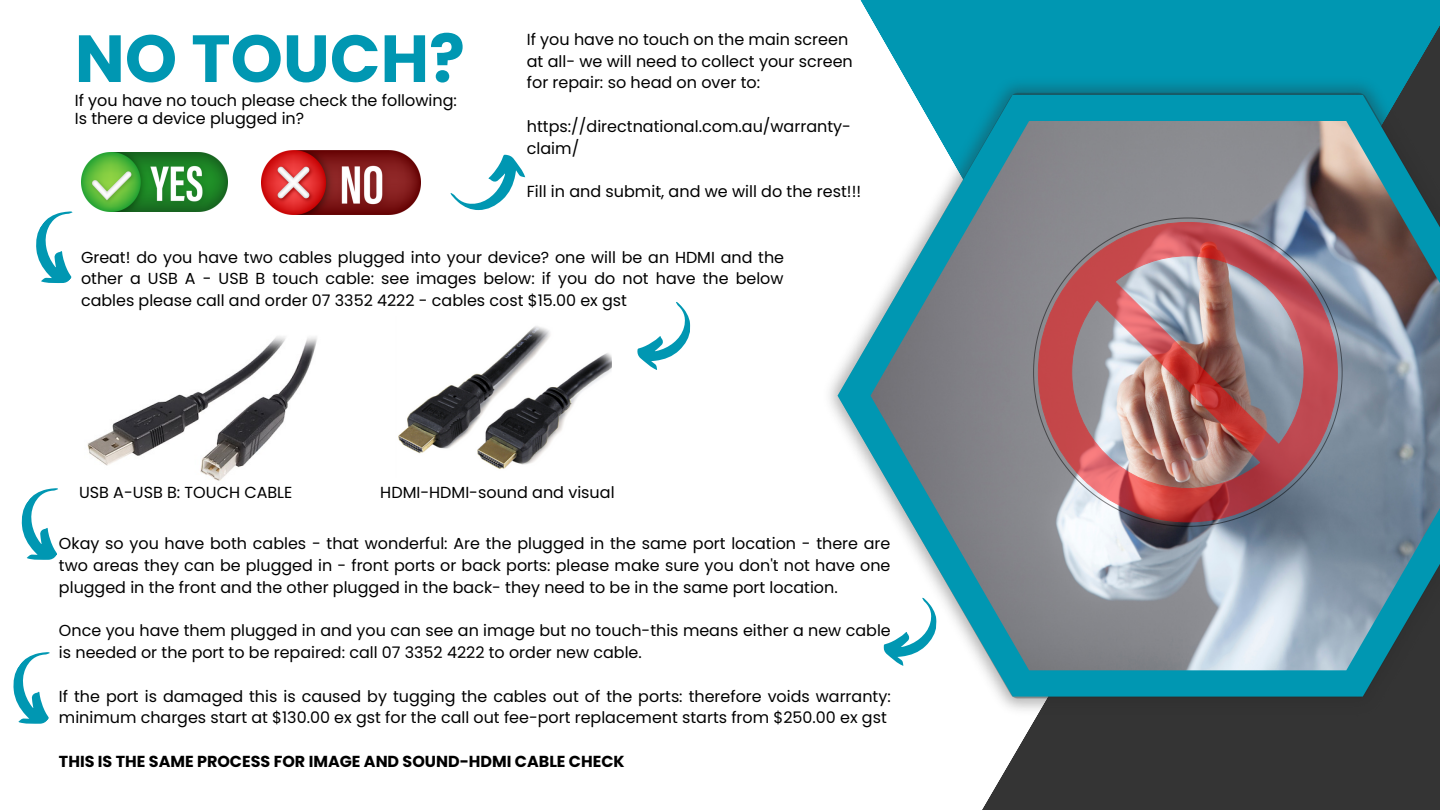
<style>
.page{position:relative;width:1440px;height:810px;background:#fff}
.page>*{position:absolute;margin:0;border:0;box-sizing:border-box;transform-origin:0 0}
.t1{font:700 66.6px "Poppins";color:#0097b2}
.t2{font:16px/21.8px "Poppins";color:#000}
.t3{font:15.9px/21.8px "Poppins";color:#000;text-align:justify}
.t4{font:700 15.9px "Poppins";color:#000}
</style>
<div class="page">
<svg style="left:860px;top:0;width:580px;height:810px"></svg>
<img style="left:829px;top:73px;width:611px;height:645px">
<svg style="left:838px;top:95px;width:602px;height:602px"></svg>
<img style="left:871px;top:121px;width:569px;height:549px">
<svg style="left:36px;top:211px;width:37px;height:72px"></svg>
<svg style="left:637px;top:302px;width:54px;height:68px"></svg>
<svg style="left:21px;top:488px;width:37px;height:72px"></svg>
<img style="left:1033px;top:218px;width:310px;height:309px">
<img style="left:81px;top:153px;width:147px;height:59px">
<img style="left:262px;top:150px;width:158px;height:65px">
<img style="left:87px;top:336px;width:230px;height:145px">
<img style="left:398px;top:326px;width:214px;height:143px">
<svg style="left:451px;top:155px;width:74px;height:55px"></svg>
<svg style="left:882px;top:595px;width:56px;height:73px"></svg>
<svg style="left:13px;top:652px;width:37px;height:72px"></svg>
<p class="t1" style="left:75px;top:12px;width:392px">NO TOUCH?</p>
<p class="t2" style="left:527px;top:28px;width:328px">If you have no touch on the main screen at all- we will need to collect your screen for repair: so head on over to:</p>
<p class="t2" style="left:527px;top:115px;width:326px">https://directnational.com.au/warranty&shy;claim/</p>
<p class="t2" style="left:527px;top:181px;width:336px">Fill in and submit, and we will do the rest!!!</p>
<p class="t2" style="left:75px;top:89px;width:384px">If you have no touch please check the following:</p>
<p class="t2" style="left:75px;top:107px;width:231px">Is there a device plugged in?</p>
<p class="t3" style="left:81px;top:246px;width:705px">Great! do you have two cables plugged into your device? one will be an HDMI and the other a USB A - USB B touch cable: see images below: if you do not have the below cables please call and order 07 3352 4222 - cables cost $15.00 ex gst</p>
<p class="t2" style="left:79px;top:482px;width:215px">USB A-USB B: TOUCH CABLE</p>
<p class="t2" style="left:380px;top:482px;width:236px">HDMI-HDMI-sound and visual</p>
<p class="t3" style="left:59px;top:533px;width:833px">Okay so you have both cables - that wonderful: Are the plugged in the same port location - there are two areas they can be plugged in - front ports or back ports: please make sure you don't not have one plugged in the front and the other plugged in the back- they need to be in the same port location.</p>
<p class="t3" style="left:59px;top:620px;width:833px">Once you have them plugged in and you can see an image but no touch-this means either a new cable is needed or the port to be repaired: call 07 3352 4222 to order new cable.</p>
<p class="t3" style="left:59px;top:685px;width:833px">If the port is damaged this is caused by tugging the cables out of the ports: therefore voids warranty: minimum charges start at $130.00 ex gst for the call out fee-port replacement starts from $250.00 ex gst</p>
<p class="t4" style="left:59px;top:750px;width:567px">THIS IS THE SAME PROCESS FOR IMAGE AND SOUND-HDMI CABLE CHECK</p>
</div>
